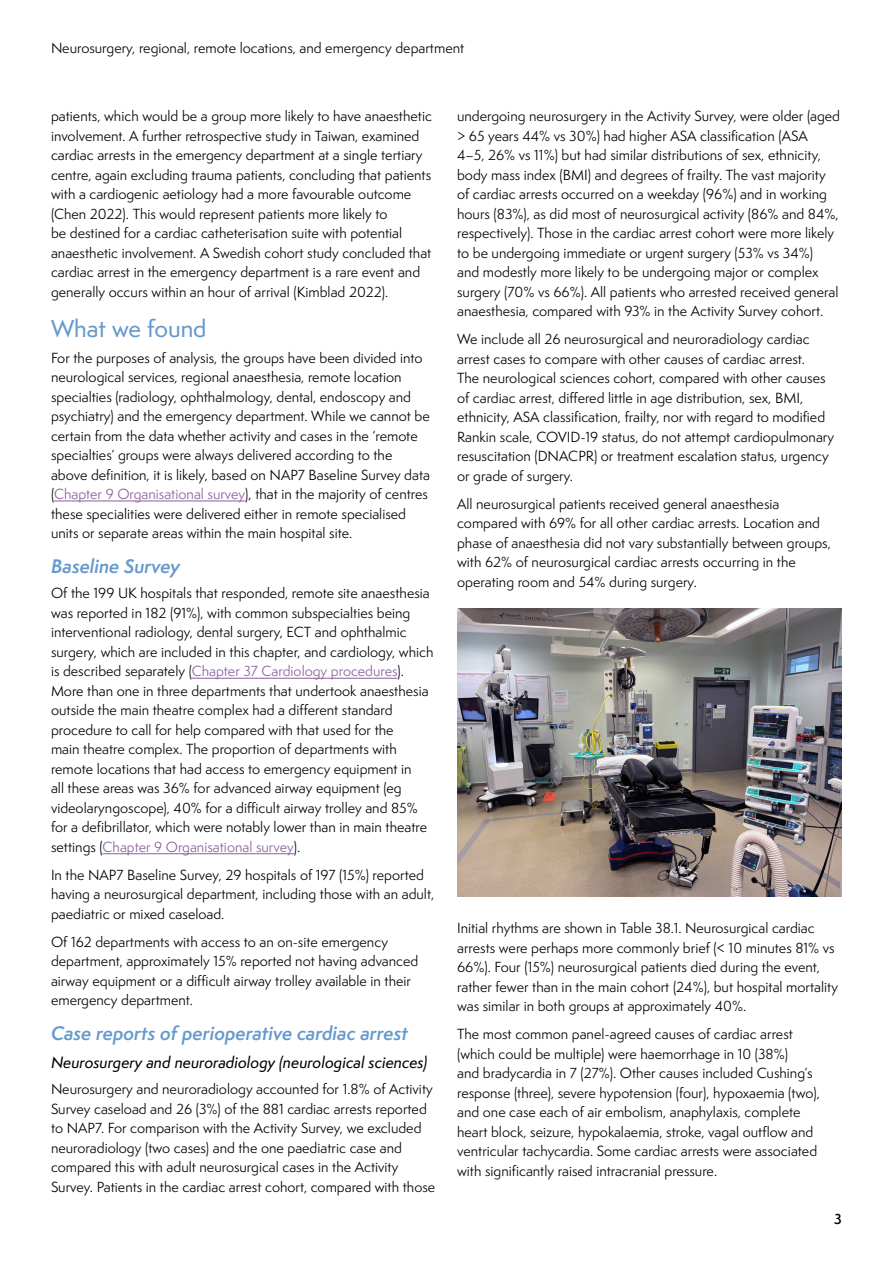
<style>
.page{position:relative;width:893px;height:1263px;background:#fff}
.page>*{position:absolute;margin:0;border:0;box-sizing:border-box;transform-origin:0 0}
.t1{font:500 22.5px "Semplicita Pro";color:#69c}
.t2{font:italic 600 18px "Semplicita Pro";color:#69c}
.t3{font:15px "Semplicita Pro Med It";color:#000}
.t4{font:13.5px/19.5px "Semplicita Pro";color:#000}
.t5{font:600 13.5px "Semplicita Pro";color:#000}
.s1{color:#8a5d9e}
</style>
<div class="page">
<hr style="left:54px;top:501px;width:191px;height:1px;background:#8a5d9e">
<hr style="left:192px;top:678px;width:205px;height:1px;background:#8a5d9e">
<hr style="left:103px;top:853px;width:191px;height:1px;background:#8a5d9e">
<img style="left:457px;top:608px;width:385px;height:289px">
<p class="t4" style="left:51px;top:38px;width:415px">Neurosurgery, regional, remote locations, and emergency department</p>
<p class="t4" style="left:51px;top:106px;width:383px">patients, which would be a group more likely to have anaesthetic involvement. A further retrospective study in Taiwan, examined cardiac arrests in the emergency department at a single tertiary centre, again excluding trauma patients, concluding that patients with a cardiogenic aetiology had a more favourable outcome (Chen 2022). This would represent patients more likely to<br>be destined for a cardiac catheterisation suite with potential anaesthetic involvement. A Swedish cohort study concluded that cardiac arrest in the emergency department is a rare event and generally occurs within an hour of arrival (Kimblad 2022).</p>
<h1 class="t1" style="left:51px;top:312px;width:157px">What we found</h1>
<p class="t4" style="left:51px;top:348px;width:380px">For the purposes of analysis, the groups have been divided into neurological services, regional anaesthesia, remote location specialties (radiology, ophthalmology, dental, endoscopy and psychiatry) and the emergency department. While we cannot be certain from the data whether activity and cases in the ‘remote specialties’ groups were always delivered according to the above definition, it is likely, based on NAP7 Baseline Survey data (<span class="s1">Chapter 9 Organisational survey</span>), that in the majority of centres these specialities were delivered either in remote specialised units or separate areas within the main hospital site.</p>
<h2 class="t2" style="left:51px;top:553px;width:131px">Baseline Survey</h2>
<p class="t4" style="left:51px;top:583px;width:384px">Of the 199 UK hospitals that responded, remote site anaesthesia was reported in 182 (91%), with common subspecialties being interventional radiology, dental surgery, ECT and ophthalmic surgery, which are included in this chapter, and cardiology, which is described separately (<span class="s1">Chapter 37 Cardiology procedures</span>).<br>More than one in three departments that undertook anaesthesia outside the main theatre complex had a different standard procedure to call for help compared with that used for the<br>main theatre complex. The proportion of departments with remote locations that had access to emergency equipment in<br>all these areas was 36% for advanced airway equipment (eg videolaryngoscope), 40% for a difficult airway trolley and 85% for a defibrillator, which were notably lower than in main theatre settings (<span class="s1">Chapter 9 Organisational survey</span>).</p>
<p class="t4" style="left:51px;top:865px;width:385px">In the NAP7 Baseline Survey, 29 hospitals of 197 (15%) reported having a neurosurgical department, including those with an adult, paediatric or mixed caseload.</p>
<p class="t4" style="left:51px;top:932px;width:369px">Of 162 departments with access to an on-site emergency department, approximately 15% reported not having advanced airway equipment or a difficult airway trolley available in their emergency department.</p>
<h2 class="t2" style="left:51px;top:1020px;width:358px">Case reports of perioperative cardiac arrest</h2>
<p class="t3" style="left:51px;top:1052px;width:378px">Neurosurgery and neuroradiology (neurological sciences)</p>
<p class="t4" style="left:51px;top:1079px;width:386px">Neurosurgery and neuroradiology accounted for 1.8% of Activity Survey caseload and 26 (3%) of the 881 cardiac arrests reported to NAP7. For comparison with the Activity Survey, we excluded neuroradiology (two cases) and the one paediatric case and compared this with adult neurosurgical cases in the Activity Survey. Patients in the cardiac arrest cohort, compared with those</p>
<p class="t4" style="left:457px;top:106px;width:384px">undergoing neurosurgery in the Activity Survey, were older (aged &gt; 65 years 44% vs 30%) had higher ASA classification (ASA<br>4–5, 26% vs 11%) but had similar distributions of sex, ethnicity, body mass index (BMI) and degrees of frailty. The vast majority of cardiac arrests occurred on a weekday (96%) and in working hours (83%), as did most of neurosurgical activity (86% and 84%, respectively). Those in the cardiac arrest cohort were more likely to be undergoing immediate or urgent surgery (53% vs 34%)<br>and modestly more likely to be undergoing major or complex surgery (70% vs 66%). All patients who arrested received general anaesthesia, compared with 93% in the Activity Survey cohort.</p>
<p class="t4" style="left:457px;top:329px;width:379px">We include all 26 neurosurgical and neuroradiology cardiac arrest cases to compare with other causes of cardiac arrest.<br>The neurological sciences cohort, compared with other causes of cardiac arrest, differed little in age distribution, sex, BMI, ethnicity, ASA classification, frailty, nor with regard to modified Rankin scale, COVID-19 status, do not attempt cardiopulmonary resuscitation (DNACPR) or treatment escalation status, urgency or grade of surgery.</p>
<p class="t4" style="left:457px;top:494px;width:375px">All neurosurgical patients received general anaesthesia compared with 69% for all other cardiac arrests. Location and phase of anaesthesia did not vary substantially between groups, with 62% of neurosurgical cardiac arrests occurring in the operating room and 54% during surgery.</p>
<p class="t4" style="left:457px;top:918px;width:382px">Initial rhythms are shown in Table 38.1. Neurosurgical cardiac arrests were perhaps more commonly brief (&lt; 10 minutes 81% vs 66%). Four (15%) neurosurgical patients died during the event, rather fewer than in the main cohort (24%), but hospital mortality was similar in both groups at approximately 40%.</p>
<p class="t4" style="left:457px;top:1024px;width:364px">The most common panel-agreed causes of cardiac arrest (which could be multiple) were haemorrhage in 10 (38%)<br>and bradycardia in 7 (27%). Other causes included Cushing’s response (three), severe hypotension (four), hypoxaemia (two), and one case each of air embolism, anaphylaxis, complete heart block, seizure, hypokalaemia, stroke, vagal outflow and ventricular tachycardia. Some cardiac arrests were associated with significantly raised intracranial pressure.</p>
<p class="t5" style="left:834px;top:1208px;width:9px">3</p>
</div>
